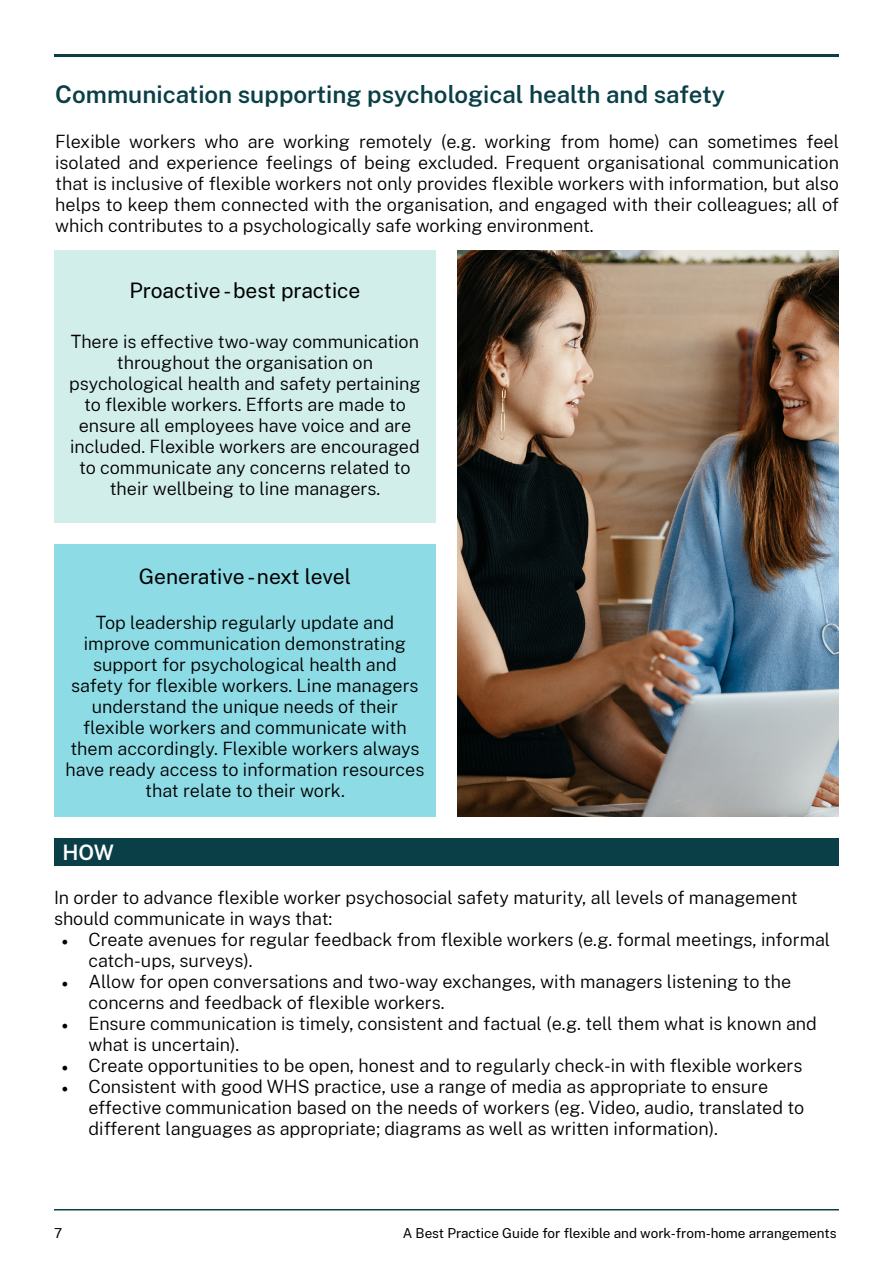
<style>
.page{position:relative;width:893px;height:1263px;background:#fff}
.page>*{position:absolute;margin:0;border:0;box-sizing:border-box;transform-origin:0 0}
.Sub_heading_1{font:600 24px "Public Sans";color:#0b3f47}
.TOC_sub_heading_v3{font:21px "Public Sans";color:#000}
.t1{font:600 21px "Public Sans";color:#fff}
.t2{font:300 18px/21px "Public Sans";color:#000}
.t3{font:13.5px "Public Sans";color:#000}
.s1{font-family:"Minion Pro";font-weight:400}
</style>
<div class="page">
<hr style="left:54px;top:1209px;width:785px;height:1px;background:#0b3f47">
<hr style="left:54px;top:54px;width:785px;height:3px;background:#0b3f47">
<div style="left:54px;top:250px;width:382px;height:273px;background:#d1eeea"></div>
<div style="left:54px;top:544px;width:382px;height:273px;background:#8cdbe5"></div>
<img style="left:457px;top:251px;width:382px;height:566px">
<div style="left:54px;top:838px;width:785px;height:28px;background:#0b3f47"></div>
<p class="Sub_heading_1" style="left:55px;top:77px;width:671px">Communication supporting psychological health and safety</p>
<p class="t2" style="left:55px;top:130px;width:785px;text-align:justify">Flexible workers who are working remotely (e.g. working from home) can sometimes feel isolated and experience feelings of being excluded. Frequent organisational communication that is inclusive of flexible workers not only provides flexible workers with information, but also helps to keep them connected with the organisation, and engaged with their colleagues; all of which contributes to a psychologically safe working environment.</p>
<p class="TOC_sub_heading_v3" style="left:129px;top:276px;width:233px">Proactive - best practice</p>
<p class="t2" style="left:69px;top:330px;width:353px;text-align:center">There is effective two-way communication throughout the organisation on psychological health and safety pertaining to flexible workers. Efforts are made to ensure all employees have voice and are included. Flexible workers are encouraged to communicate any concerns related to their wellbeing to line managers.</p>
<p class="TOC_sub_heading_v3" style="left:139px;top:562px;width:214px">Generative - next level</p>
<p class="t2" style="left:65px;top:611px;width:360px;text-align:center">Top leadership regularly update and improve communication demonstrating support for psychological health and safety for flexible workers. Line managers understand the unique needs of their flexible workers and communicate with them accordingly. Flexible workers always have ready access to information resources that relate to their work.</p>
<p class="t1" style="left:63px;top:837px;width:53px">HOW</p>
<p class="t2" style="left:54px;top:886px;width:745px">In order to advance flexible worker psychosocial safety maturity, all levels of management should communicate in ways that:</p>
<p class="t2" style="left:88px;top:928px;width:743px;text-indent:-27px"><span class="s1">•</span> Create avenues for regular feedback from flexible workers (e.g. formal meetings, informal catch-ups, surveys).</p>
<p class="t2" style="left:88px;top:970px;width:704px;text-indent:-27px"><span class="s1">•</span> Allow for open conversations and two-way exchanges, with managers listening to the concerns and feedback of flexible workers.</p>
<p class="t2" style="left:88px;top:1012px;width:730px;text-indent:-27px"><span class="s1">•</span> Ensure communication is timely, consistent and factual (e.g. tell them what is known and what is uncertain).</p>
<p class="t2" style="left:62px;top:1054px;width:742px"><span class="s1">•</span> Create opportunities to be open, honest and to regularly check-in with flexible workers</p>
<p class="t2" style="left:88px;top:1075px;width:717px;text-indent:-27px"><span class="s1">•</span> Consistent with good WHS practice, use a range of media as appropriate to ensure effective communication based on the needs of workers (eg. Video, audio, translated to different languages as appropriate; diagrams as well as written information).</p>
<p class="t3" style="left:54px;top:1223px;width:10px">7</p>
<p class="t3" style="left:403px;top:1223px;width:435px">A Best Practice Guide for flexible and work-from-home arrangements</p>
</div>
